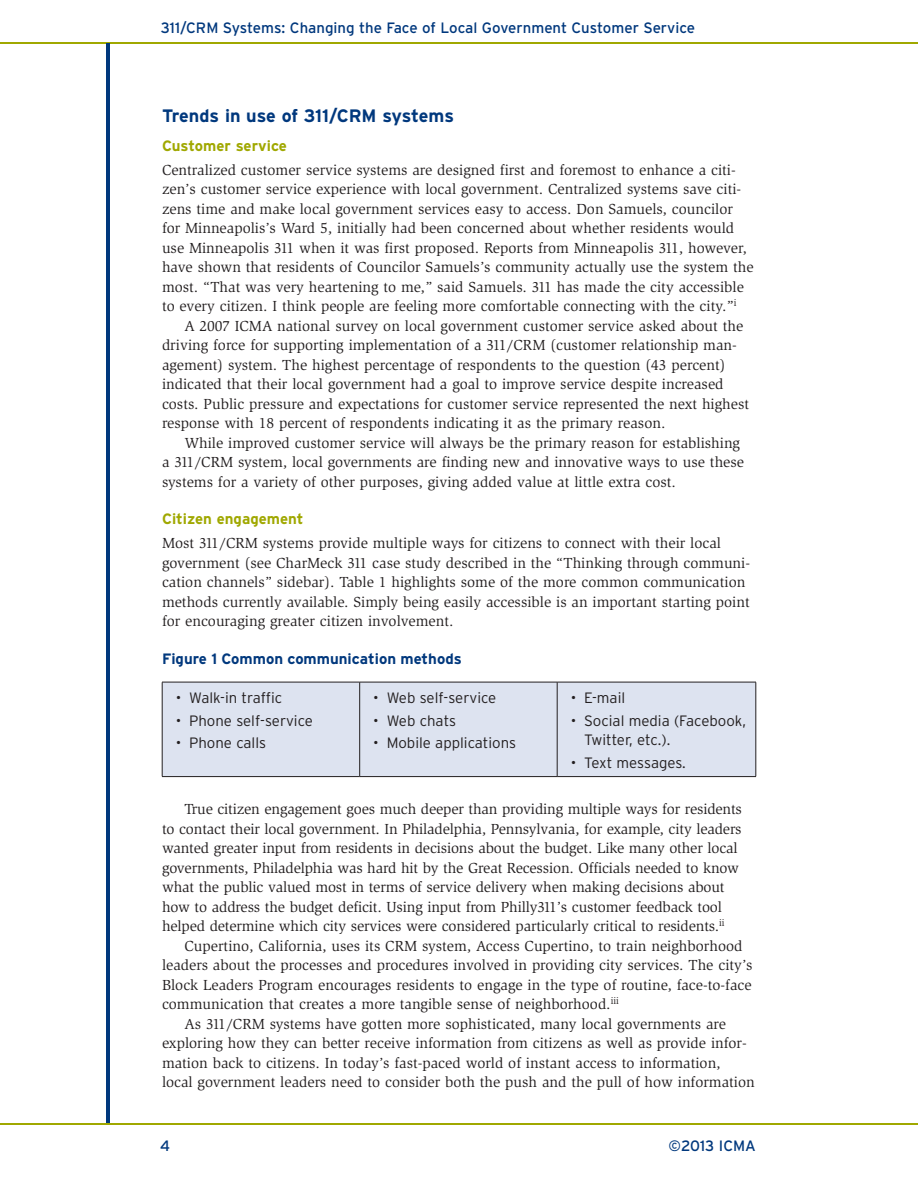
<style>
.page{position:relative;width:918px;height:1188px;background:#fff}
.page>*{position:absolute;margin:0;border:0;box-sizing:border-box;transform-origin:0 0}
.ha{font:700 18px "Interstate";color:#00387d}
.t{font:15px/19.5px "Slimbach Std";color:#231f20}
.t1{font:15px/19.5px "Slimbach Std";color:#231f20}
.None-2{font:300 15px/19.5px "Interstate";color:#231f20}
.t2{font:15px "Interstate";color:#00387d}
.t3{font:700 15px "Interstate";color:#00387d}
.hb{font:700 15px "Interstate";color:#a0a800}
</style>
<div class="page">
<hr style="left:0;top:42px;width:918px;height:2px;background:#a0a800">
<hr style="left:106px;top:44px;width:4px;height:1079px;background:#00387d">
<hr style="left:0;top:1123px;width:918px;height:1px;background:#a0a800">
<div style="left:163px;top:683px;width:593px;height:93px;background:#dde3f0"></div>
<hr style="left:162px;top:682px;width:198px;height:1px;background:#231f20">
<hr style="left:162px;top:682px;width:1px;height:94px;background:#231f20">
<hr style="left:360px;top:682px;width:197px;height:1px;background:#231f20">
<hr style="left:359px;top:682px;width:1px;height:94px;background:#231f20">
<hr style="left:557px;top:682px;width:199px;height:1px;background:#231f20">
<hr style="left:557px;top:682px;width:1px;height:94px;background:#231f20">
<hr style="left:756px;top:682px;width:1px;height:94px;background:#231f20">
<hr style="left:162px;top:776px;width:198px;height:1px;background:#231f20">
<hr style="left:360px;top:776px;width:197px;height:1px;background:#231f20">
<hr style="left:557px;top:776px;width:199px;height:1px;background:#231f20">
<p class="t2" style="left:161px;top:19px;width:536px">311/CRM Systems: Changing the Face of Local Government Customer Service</p>
<p class="ha" style="left:162px;top:105px;width:294px">Trends in use of 311/CRM systems</p>
<p class="hb" style="left:162px;top:136px;width:126px">Customer service</p>
<p class="t1" style="left:162px;top:160px;width:593px">Centralized customer service systems are designed first and foremost to enhance a citi&shy;zen’s customer service experience with local government. Centralized systems save citi&shy;zens time and make local government services easy to access. Don Samuels, councilor for Minneapolis’s Ward 5, initially had been concerned about whether residents would use Minneapolis 311 when it was first proposed. Reports from Minneapolis 311, however, have shown that residents of Councilor Samuels’s community actually use the system the most. “That was very heartening to me,” said Samuels. 311 has made the city accessible to every citizen. I think people are feeling more comfortable connecting with the city.”<sup>i</sup></p>
<p class="t" style="left:162px;top:316px;width:589px;text-indent:22px">A 2007 ICMA national survey on local government customer service asked about the driving force for supporting implementation of a 311/CRM (customer relationship man&shy;agement) system. The highest percentage of respondents to the question (43 percent) indicated that their local government had a goal to improve service despite increased costs. Public pressure and expectations for customer service represented the next highest response with 18 percent of respondents indicating it as the primary reason.</p>
<p class="t" style="left:162px;top:433px;width:584px;text-indent:22px">While improved customer service will always be the primary reason for establishing a 311/CRM system, local governments are finding new and innovative ways to use these systems for a variety of other purposes, giving added value at little extra cost.</p>
<p class="hb" style="left:162px;top:510px;width:143px">Citizen engagement</p>
<p class="t1" style="left:162px;top:534px;width:590px">Most 311/CRM systems provide multiple ways for citizens to connect with their local government (see CharMeck 311 case study described in the “Thinking through communi&shy;cation channels” sidebar). Table 1 highlights some of the more common communication methods currently available. Simply being easily accessible is an important starting point for encouraging greater citizen involvement.</p>
<p class="t3" style="left:162px;top:649px;width:301px">Figure 1 Common communication methods</p>
<p class="None-2" style="left:176px;top:688px;width:108px">• Walk-in traffic</p>
<p class="None-2" style="left:176px;top:710px;width:139px">• Phone self-service</p>
<p class="None-2" style="left:176px;top:733px;width:92px">• Phone calls</p>
<p class="None-2" style="left:571px;top:688px;width:56px">• E-mail</p>
<p class="None-2" style="left:584px;top:710px;width:163px;text-indent:-14px">• Social media (Facebook,<br>Twitter, etc.).</p>
<p class="None-2" style="left:571px;top:752px;width:117px">• Text messages.</p>
<p class="t" style="left:162px;top:800px;width:582px;text-indent:22px">True citizen engagement goes much deeper than providing multiple ways for residents to contact their local government. In Philadelphia, Pennsylvania, for example, city leaders wanted greater input from residents in decisions about the budget. Like many other local governments, Philadelphia was hard hit by the Great Recession. Officials needed to know what the public valued most in terms of service delivery when making decisions about how to address the budget deficit. Using input from Philly311’s customer feedback tool helped determine which city services were considered particularly critical to residents.<sup>ii</sup></p>
<p class="t" style="left:162px;top:936px;width:592px;text-indent:22px">Cupertino, California, uses its CRM system, Access Cupertino, to train neighborhood leaders about the processes and procedures involved in providing city services. The city’s Block Leaders Program encourages residents to engage in the type of routine, face-to-face communication that creates a more tangible sense of neighborhood.<sup>iii</sup></p>
<p class="t" style="left:162px;top:1014px;width:594px;text-indent:22px">As 311/CRM systems have gotten more sophisticated, many local governments are exploring how they can better receive information from citizens as well as provide infor&shy;mation back to citizens. In today’s fast-paced world of instant access to information, local government leaders need to consider both the push and the pull of how information</p>
<p class="None-2" style="left:373px;top:688px;width:125px">• Web self-service</p>
<p class="None-2" style="left:373px;top:710px;width:85px">• Web chats</p>
<p class="None-2" style="left:373px;top:733px;width:145px">• Mobile applications</p>
<p class="t2" style="left:160px;top:1137px;width:12px">4</p>
<p class="t2" style="left:668px;top:1137px;width:89px">©2013 ICMA</p>
</div>
